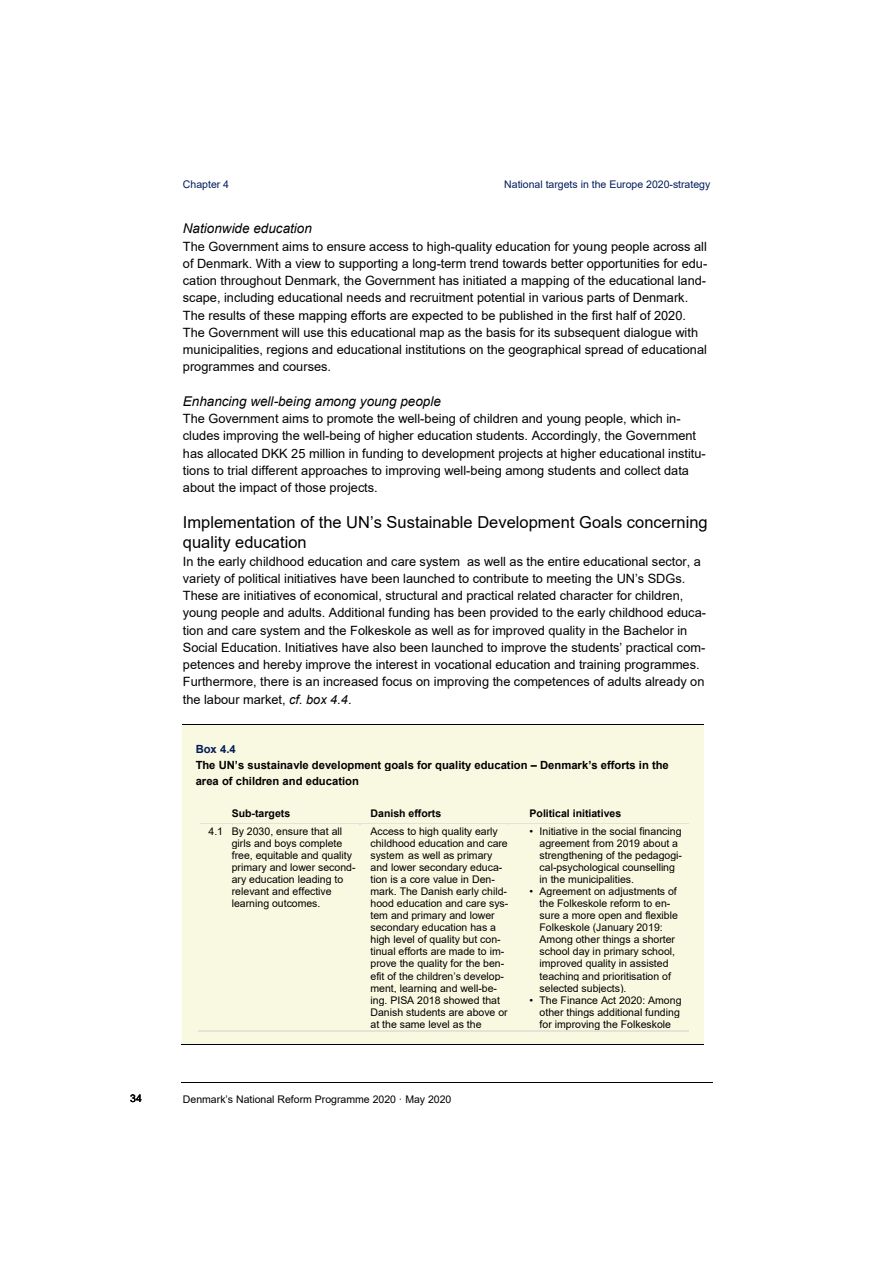
<style>
.page{position:relative;width:893px;height:1263px;background:#fff}
.page>*{position:absolute;margin:0;border:0;box-sizing:border-box;transform-origin:0 0}
.t1{font:16.5px/19.5px "Arial";color:#000}
.t2{font:italic 13.5px "Arial";color:#000}
.t3{font:12.75px/17.2px "Arial";color:#000}
.t4{font:700 11.25px/15.8px "Arial";color:#000}
.t5{font:700 11.25px "Arial";color:#031d5c}
.t6{font:10.5px/12px "Arial";color:#000}
.t7{font:10.5px "Arial";color:#031d5c}
.t8{font:700 10.5px "Arial";color:#000}
.s1{font-style:italic}
</style>
<div class="page">
<hr style="left:181px;top:1082px;width:531px;height:1px;background:#000">
<div style="left:183px;top:724px;width:521px;height:320px;background:#f9f8e0"></div>
<hr style="left:200px;top:823px;width:32px;height:2px;background:#e4e2d9">
<hr style="left:232px;top:823px;width:127px;height:2px;background:#e4e2d9">
<hr style="left:359px;top:823px;width:149px;height:2px;background:#e4e2d9">
<hr style="left:508px;top:823px;width:181px;height:2px;background:#e4e2d9">
<hr style="left:199px;top:1030px;width:33px;height:2px;background:#e4e2d9">
<hr style="left:231px;top:1030px;width:128px;height:2px;background:#e4e2d9">
<hr style="left:358px;top:1030px;width:150px;height:2px;background:#e4e2d9">
<hr style="left:508px;top:1030px;width:181px;height:2px;background:#e4e2d9">
<hr style="left:183px;top:724px;width:521px;height:1px;background:#000">
<hr style="left:182px;top:1044px;width:522px;height:1px;background:#000">
<p class="t7" style="left:183px;top:178px;width:48px">Chapter 4</p>
<p class="t7" style="left:504px;top:178px;width:208px">National targets in the Europe 2020-strategy</p>
<p class="t2" style="left:183px;top:221px;width:131px">Nationwide education</p>
<p class="t3" style="left:183px;top:238px;width:526px">The Government aims to ensure access to high-quality education for young people across all of Denmark. With a view to supporting a long-term trend towards better opportunities for edu&shy;cation throughout Denmark, the Government has initiated a mapping of the educational land&shy;scape, including educational needs and recruitment potential in various parts of Denmark.<br>The results of these mapping efforts are expected to be published in the first half of 2020.<br>The Government will use this educational map as the basis for its subsequent dialogue with municipalities, regions and educational institutions on the geographical spread of educational programmes and courses.</p>
<p class="t2" style="left:183px;top:394px;width:260px">Enhancing well-being among young people</p>
<p class="t3" style="left:183px;top:410px;width:524px">The Government aims to promote the well-being of children and young people, which in&shy;cludes improving the well-being of higher education students. Accordingly, the Government has allocated DKK 25 million in funding to development projects at higher educational institu&shy;tions to trial different approaches to improving well-being among students and collect data about the impact of those projects.</p>
<p class="t1" style="left:183px;top:513px;width:526px">Implementation of the UN’s Sustainable Development Goals concerning quality education</p>
<p class="t3" style="left:183px;top:553px;width:525px">In the early childhood education and care system as well as the entire educational sector, a variety of political initiatives have been launched to contribute to meeting the UN’s SDGs.<br>These are initiatives of economical, structural and practical related character for children, young people and adults. Additional funding has been provided to the early childhood educa&shy;tion and care system and the Folkeskole as well as for improved quality in the Bachelor in Social Education. Initiatives have also been launched to improve the students’ practical com&shy;petences and hereby improve the interest in vocational education and training programmes.<br>Furthermore, there is an increased focus on improving the competences of adults already on the labour market, <span class="s1">cf. box 4.4</span>.</p>
<p class="t5" style="left:196px;top:743px;width:42px">Box 4.4</p>
<p class="t4" style="left:196px;top:757px;width:475px">The UN’s sustainavle development goals for quality education – Denmark’s efforts in the area of children and education</p>
<p class="t8" style="left:232px;top:807px;width:60px">Sub-targets</p>
<p class="t8" style="left:371px;top:807px;width:72px">Danish efforts</p>
<p class="t8" style="left:529px;top:807px;width:93px">Political initiatives</p>
<p class="t6" style="left:232px;top:825px;width:125px;text-indent:-23px">4.1 By 2030, ensure that all girls and boys complete free, equitable and quality primary and lower second&shy;ary education leading to relevant and effective learning outcomes.</p>
<p class="t6" style="left:370px;top:825px;width:139px">Access to high quality early childhood education and care system as well as primary and lower secondary educa&shy;tion is a core value in Den&shy;mark. The Danish early child&shy;hood education and care sys&shy;tem and primary and lower secondary education has a high level of quality but con&shy;tinual efforts are made to im&shy;prove the quality for the ben&shy;efit of the children’s develop&shy;ment, learning and well-be&shy;ing. PISA 2018 showed that<br>Danish students are above or at the same level as the</p>
<p class="t6" style="left:539px;top:825px;width:144px;text-indent:-10px">• Initiative in the social financing agreement from 2019 about a strengthening of the pedagogi&shy;cal-psychological counselling in the municipalities.</p>
<p class="t6" style="left:539px;top:885px;width:140px;text-indent:-10px">• Agreement on adjustments of the Folkeskole reform to en&shy;sure a more open and flexible<br>Folkeskole (January 2019:<br>Among other things a shorter school day in primary school, improved quality in assisted teaching and prioritisation of selected subjects).</p>
<p class="t6" style="left:539px;top:994px;width:143px;text-indent:-10px">• The Finance Act 2020: Among other things additional funding for improving the Folkeskole</p>
<p class="t6" style="left:130px;top:1093px;width:13px">34</p>
<p class="t6" style="left:183px;top:1093px;width:270px">Denmark’s National Reform Programme 2020 ꞏ May 2020</p>
</div>
